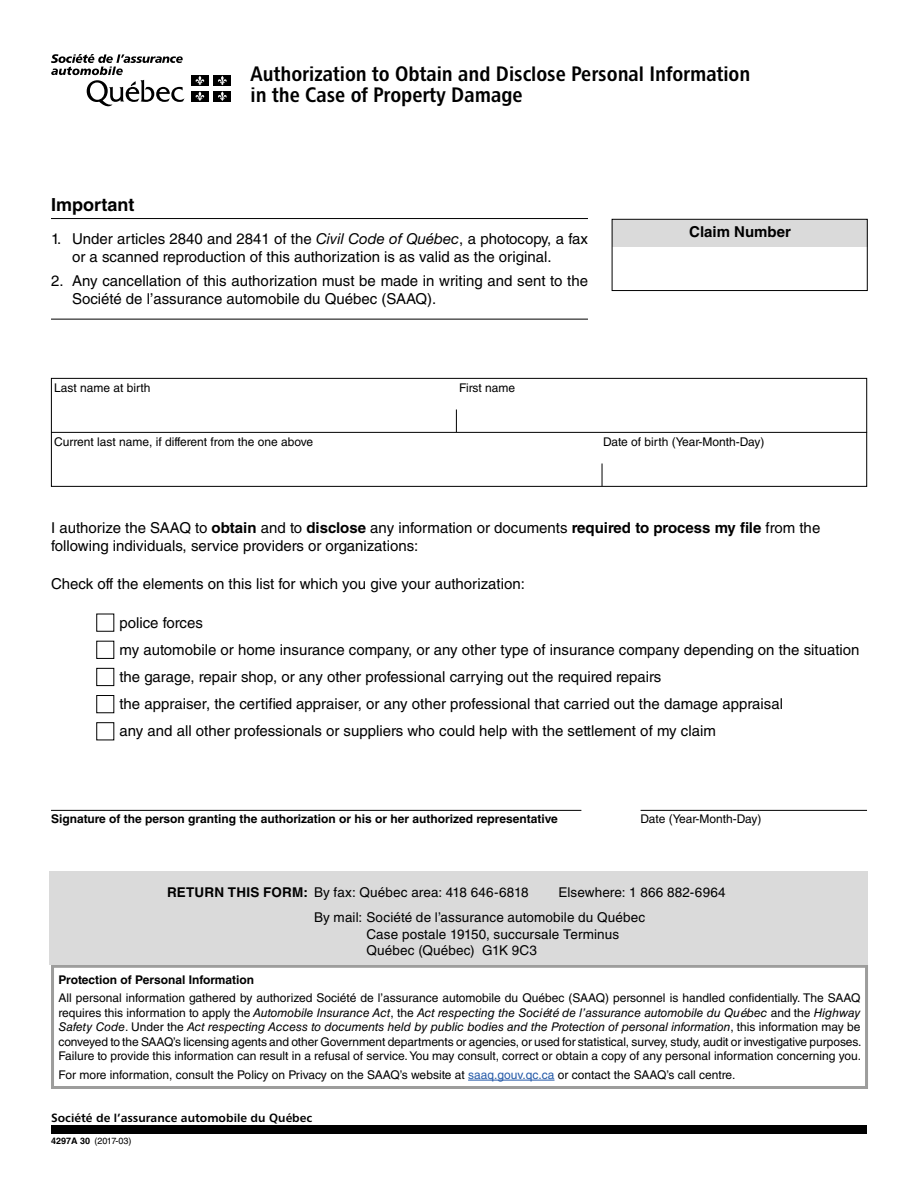
<style>
.page{position:relative;width:918px;height:1188px;background:#fff}
.page>*{position:absolute;margin:0;border:0;box-sizing:border-box;transform-origin:0 0}
.t1{font:21px/21px "Chaloult Cond Demi Gras";color:#000}
.t2{font:700 18px "Helvetica LT Std";color:#000}
.t3{font:15px/27px "Helvetica LT Std";color:#000}
.t4{font:700 15px "Helvetica LT Std";color:#000}
.t5{font:13.5px/16.2px "Helvetica LT Std";letter-spacing:.01em;color:#000}
.t6{font:12px/14.4px "Helvetica LT Std";color:#000;text-align:justify}
.t7{font:700 12px "Helvetica LT Std";color:#000}
.t8{font:12px "Chaloult Demi Gras";color:#000}
.t9{font:9px "Helvetica LT Std";letter-spacing:-.02em;color:#000}
.s1{font-family:"Helvetica Neue LT Std";font-style:italic}
.s2{font-weight:700}
.s3{font-style:italic}
.s4{color:#255aa8}
</style>
<div class="page">
<div style="left:612px;top:220px;width:256px;height:27px;background:#dadada"></div>
<div style="left:612px;top:219px;width:256px;height:72px;border:1px solid #000"></div>
<hr style="left:51px;top:218px;width:537px;height:1px;background:#000">
<hr style="left:51px;top:319px;width:537px;height:1px;background:#000">
<svg style="left:456px;top:410px;width:1px;height:22px"></svg>
<hr style="left:51px;top:432px;width:816px;height:1px;background:#000">
<svg style="left:602px;top:464px;width:1px;height:21px"></svg>
<div style="left:51px;top:1125px;width:816px;height:9px;background:#000"></div>
<svg style="left:51px;top:54px;width:133px;height:52px"></svg>
<div style="left:191px;top:75px;width:18px;height:11px;background:#000"></div>
<svg style="left:195px;top:76px;width:10px;height:9px"></svg>
<div style="left:214px;top:75px;width:17px;height:11px;background:#000"></div>
<svg style="left:218px;top:76px;width:9px;height:9px"></svg>
<div style="left:191px;top:91px;width:18px;height:10px;background:#000"></div>
<svg style="left:195px;top:91px;width:10px;height:10px"></svg>
<div style="left:214px;top:91px;width:17px;height:10px;background:#000"></div>
<svg style="left:218px;top:91px;width:9px;height:10px"></svg>
<div style="left:51px;top:378px;width:816px;height:109px;border:1px solid #000"></div>
<div style="left:96px;top:614px;width:18px;height:18px;border:1px solid #000"></div>
<div style="left:96px;top:641px;width:18px;height:18px;border:1px solid #000"></div>
<div style="left:96px;top:668px;width:18px;height:18px;border:1px solid #000"></div>
<div style="left:96px;top:695px;width:18px;height:18px;border:1px solid #000"></div>
<div style="left:96px;top:722px;width:18px;height:18px;border:1px solid #000"></div>
<hr style="left:468px;top:1080px;width:87px;height:1px;background:#255aa8">
<div style="left:51px;top:965px;width:817px;height:124px;border:3px solid #9d9d9c"></div>
<div style="left:50px;top:872px;width:818px;height:93px;background:#dadada"></div>
<hr style="left:51px;top:810px;width:530px;height:1px;background:#000">
<hr style="left:641px;top:810px;width:226px;height:1px;background:#000">
<h1 class="t1" style="left:251px;top:62px;width:501px">Authorization to Obtain and Disclose Personal Information in the Case of Property Damage</h1>
<h2 class="t2" style="left:51px;top:194px;width:85px">Important</h2>
<p class="t3" style="left:72px;top:230px;width:517px;line-height:18px;text-indent:-21px">1. Under articles 2840 and 2841 of the <span class="s1">Civil Code of Québec</span>, a photocopy, a fax or a scanned reproduction of this authorization is as valid as the original.</p>
<p class="t3" style="left:72px;top:272px;width:518px;line-height:18px;text-indent:-21px">2. Any cancellation of this authorization must be made in writing and sent to the<br>Société de l’assurance automobile du Québec (SAAQ).</p>
<p class="t6" style="left:54px;top:381px;width:98px">Last name at birth</p>
<p class="t6" style="left:459px;top:381px;width:58px">First name</p>
<p class="t4" style="left:689px;top:223px;width:103px">Claim Number</p>
<p class="t6" style="left:54px;top:435px;width:261px">Current last name, if different from the one above</p>
<p class="t6" style="left:603px;top:435px;width:163px">Date of birth (Year-Month-Day)</p>
<p class="t3" style="left:51px;top:518px;width:771px;line-height:18px">I authorize the SAAQ to <span class="s2">obtain</span> and to <span class="s2">disclose</span> any information or documents <span class="s2">required to process my file</span> from the following individuals, service providers or organizations:</p>
<p class="t3" style="left:51px;top:570px;width:475px">Check off the elements on this list for which you give your authorization:</p>
<p class="t3" style="left:119px;top:609px;width:742px">police forces<br>my automobile or home insurance company, or any other type of insurance company depending on the situation the garage, repair shop, or any other professional carrying out the required repairs<br>the appraiser, the certified appraiser, or any other professional that carried out the damage appraisal<br>any and all other professionals or suppliers who could help with the settlement of my claim</p>
<p class="t7" style="left:51px;top:812px;width:508px">Signature of the person granting the authorization or his or her authorized representative</p>
<p class="t6" style="left:641px;top:812px;width:122px">Date (Year-Month-Day)</p>
<p class="t5" style="left:167px;top:884px;width:363px"><span class="s2">RETURN THIS FORM:</span> By fax: Québec area: 418 646-6818</p>
<p class="t5" style="left:559px;top:884px;width:169px">Elsewhere: 1 866 882-6964</p>
<p class="t5" style="left:367px;top:909px;width:280px;text-indent:-53px">By mail: Société de l’assurance automobile du Québec<br>Case postale 19150, succursale Terminus<br>Québec (Québec) G1K 9C3</p>
<p class="t7" style="left:59px;top:972px;width:197px">Protection of Personal Information</p>
<p class="t6" style="left:59px;top:991px;width:805px">All personal information gathered by authorized Société de l’assurance automobile du Québec (SAAQ) personnel is handled confidentially. The SAAQ requires this information to apply the <span class="s3">Automobile Insurance Act</span>, the <span class="s3">Act respecting the Société de l’assurance automobile du Québec</span> and the <span class="s3">Highway Safety Code</span>. Under the <span class="s3">Act respecting Access to documents held by public bodies and the Protection of personal information</span>, this information may be conveyed to the SAAQ’s licensing agents and other Government departments or agencies, or used for statistical, survey, study, audit or investigative purposes.<br>Failure to provide this information can result in a refusal of service. You may consult, correct or obtain a copy of any personal information concerning you.</p>
<p class="t6" style="left:59px;top:1067px;width:678px">For more information, consult the Policy on Privacy on the SAAQ’s website at <span class="s4">saaq.gouv.qc.ca</span> or contact the SAAQ’s call centre.</p>
<p class="t8" style="left:51px;top:1110px;width:263px">Société de l’assurance automobile du Québec</p>
<p class="t9" style="left:51px;top:1135px;width:82px"><span class="s2">4297A 30</span> (2017-03)</p>
</div>
